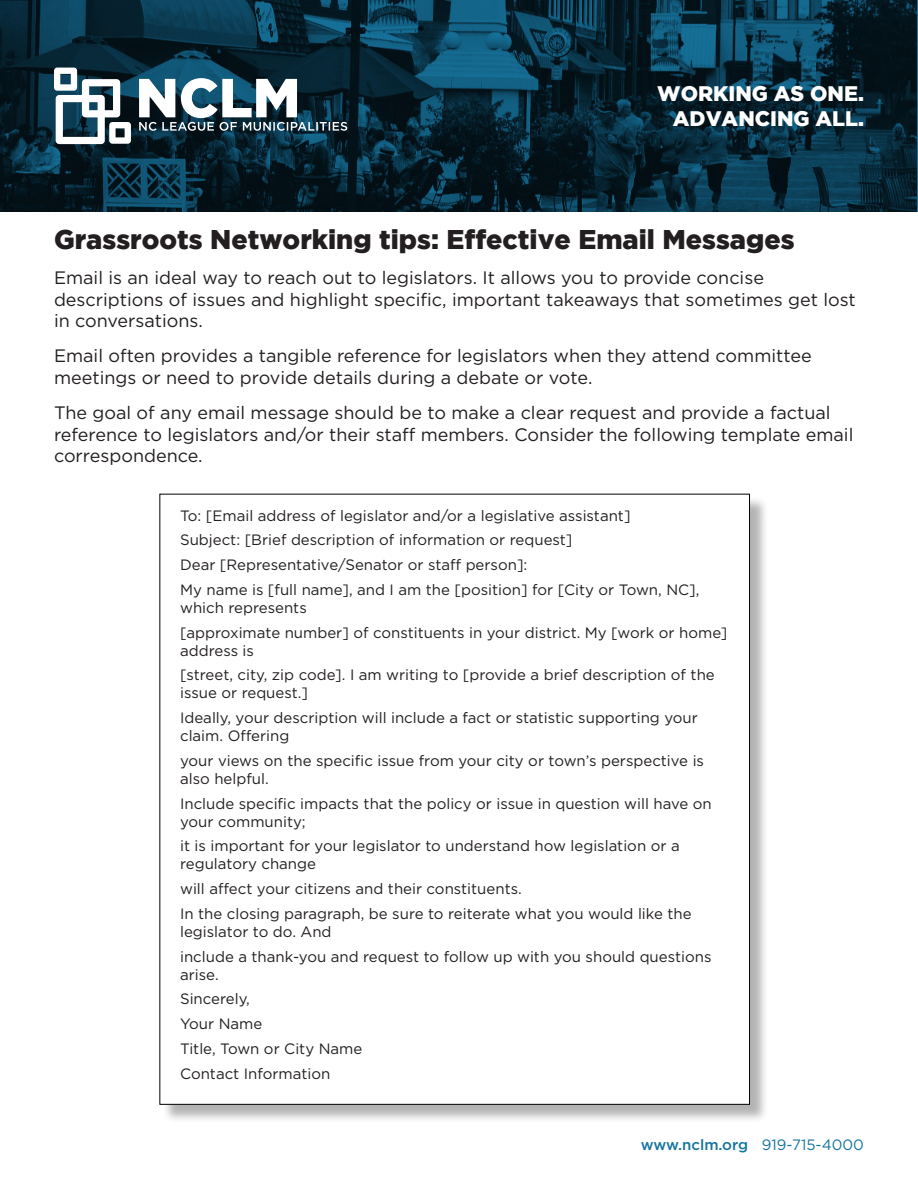
<style>
.page{position:relative;width:918px;height:1188px;background:#fff}
.page>*{position:absolute;margin:0;border:0;box-sizing:border-box;transform-origin:0 0}
.t1{font:900 27px "Gotham";color:#231f20}
.t2{font:900 21px/25.2px "Gotham";color:#fff;text-align:right}
.t3{font:18px/21.6px "Gotham";color:#231f20}
.t4{font:15px/18px "Gotham";color:#231f20}
.t5{font:500 15px "Gotham";color:#17759e}
.s1{font-weight:400}
</style>
<div class="page">
<svg style="left:0;top:0;width:918px;height:212px;background:#082b3c"></svg>
<svg style="left:54px;top:68px;width:77px;height:76px"></svg>
<svg style="left:139px;top:78px;width:208px;height:53px"></svg>
<div style="left:162px;top:496px;width:607px;height:627px;background:#231f20;opacity:.34"></div>
<div style="left:159px;top:494px;width:591px;height:611px;background:#fff;border:1px solid #000"></div>
<h2 class="t2" style="left:657px;top:80px;width:208px">WORKING AS ONE.<br>ADVANCING ALL.</h2>
<p class="t1" style="left:54px;top:224px;width:742px">Grassroots Networking tips: Effective Email Messages</p>
<p class="t3" style="left:54px;top:266px;width:803px">Email is an ideal way to reach out to legislators. It allows you to provide concise descriptions of issues and highlight specific, important takeaways that sometimes get lost in conversations.</p>
<p class="t3" style="left:54px;top:345px;width:759px">Email often provides a tangible reference for legislators when they attend committee meetings or need to provide details during a debate or vote.</p>
<p class="t3" style="left:54px;top:401px;width:801px">The goal of any email message should be to make a clear request and provide a factual reference to legislators and/or their staff members. Consider the following template email correspondence.</p>
<p class="t4" style="left:180px;top:506px;width:452px">To: [Email address of legislator and/or a legislative assistant]</p>
<p class="t4" style="left:180px;top:531px;width:394px">Subject: [Brief description of information or request]</p>
<p class="t4" style="left:180px;top:555px;width:349px">Dear [Representative/Senator or staff person]:</p>
<p class="t4" style="left:180px;top:580px;width:521px">My name is [full name], and I am the [position] for [City or Town, NC], which represents</p>
<p class="t4" style="left:180px;top:623px;width:549px">[approximate number] of constituents in your district. My [work or home] address is</p>
<p class="t4" style="left:180px;top:666px;width:536px">[street, city, zip code]. I am writing to [provide a brief description of the issue or request.]</p>
<p class="t4" style="left:180px;top:708px;width:519px">Ideally, your description will include a fact or statistic supporting your claim. Offering</p>
<p class="t4" style="left:180px;top:751px;width:525px">your views on the specific issue from your city or town’s perspective is also helpful.</p>
<p class="t4" style="left:180px;top:794px;width:533px">Include specific impacts that the policy or issue in question will have on your community;</p>
<p class="t4" style="left:180px;top:837px;width:501px">it is important for your legislator to understand how legislation or a regulatory change</p>
<p class="t4" style="left:180px;top:879px;width:343px">will affect your citizens and their constituents.</p>
<p class="t4" style="left:180px;top:904px;width:513px">In the closing paragraph, be sure to reiterate what you would like the legislator to do. And</p>
<p class="t4" style="left:180px;top:947px;width:533px">include a thank-you and request to follow up with you should questions arise.</p>
<p class="t4" style="left:180px;top:990px;width:71px">Sincerely,</p>
<p class="t4" style="left:180px;top:1014px;width:84px">Your Name</p>
<p class="t4" style="left:180px;top:1039px;width:184px">Title, Town or City Name</p>
<p class="t4" style="left:180px;top:1064px;width:152px">Contact Information</p>
<p class="t5" style="left:641px;top:1135px;width:225px">www.nclm.org <span class="s1">919-715-4000</span></p>
</div>
